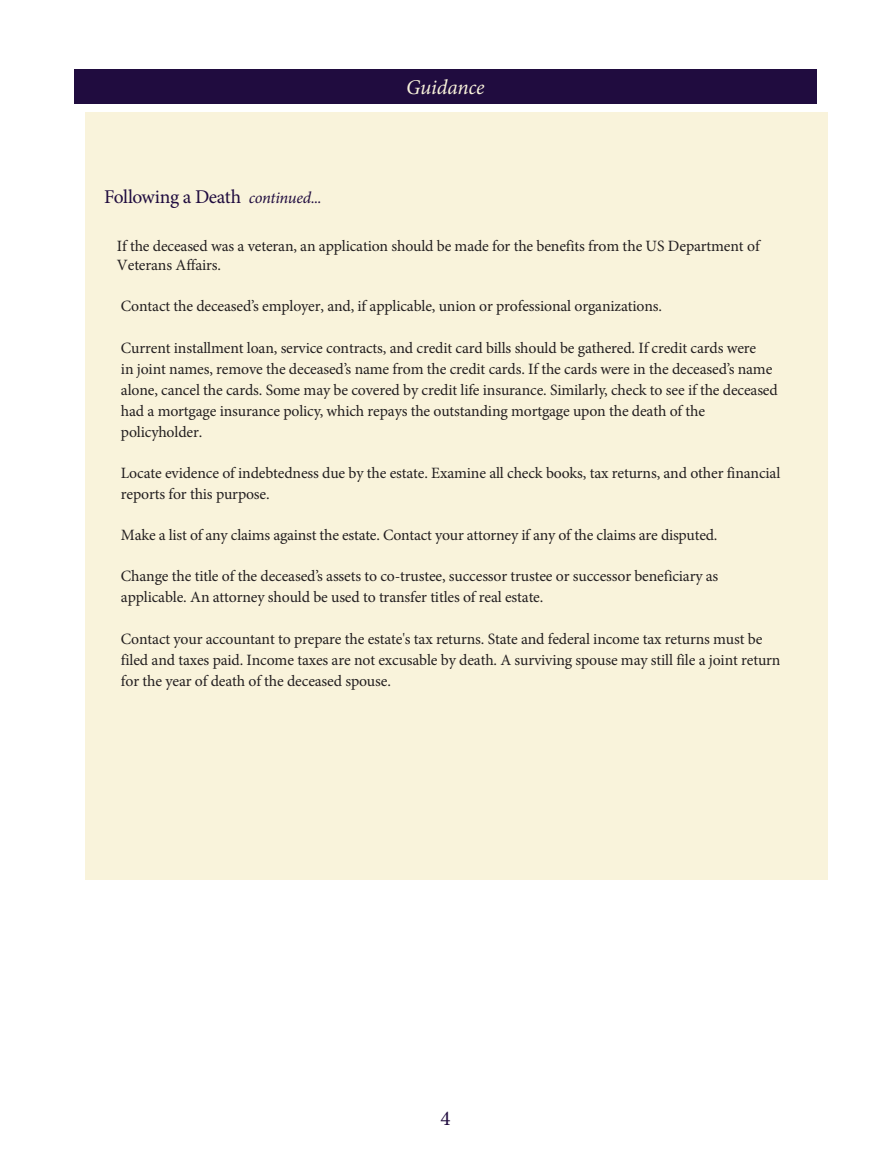
<style>
.page{position:relative;width:891px;height:1161px;background:#fff}
.page>*{position:absolute;margin:0;border:0;box-sizing:border-box;transform-origin:0 0}
.t1{font:italic 21px "Minion Pro";letter-spacing:-.005em;color:#f9f3db}
.t2{font:21px "Minion Pro";color:#200c3f}
.t3{font:19.5px "Minion Pro";letter-spacing:-.025em;color:#200c3f}
.t4{font:15.75px/21px "Minion Pro";letter-spacing:-.01em;color:#231f20}
.s1{font-style:italic;font-size:16.5px}
</style>
<div class="page">
<div style="left:85px;top:112px;width:743px;height:768px;background:#f9f3db"></div>
<div style="left:74px;top:69px;width:743px;height:35px;background:#200c3f"></div>
<p class="t3" style="left:104px;top:184px;width:219px">Following a Death <span class="s1">continued...</span></p>
<h1 class="t1" style="left:406px;top:73px;width:80px">Guidance</h1>
<p class="t4" style="left:117px;top:237px;width:644px;line-height:18.9px">If the deceased was a veteran, an application should be made for the benefits from the US Department of<br>Veterans Affairs.</p>
<p class="t4" style="left:121px;top:296px;width:543px">Contact the deceased’s employer, and, if applicable, union or professional organizations.</p>
<p class="t4" style="left:121px;top:337px;width:658px">Current installment loan, service contracts, and credit card bills should be gathered. If credit cards were<br>in joint names, remove the deceased’s name from the credit cards. If the cards were in the deceased’s name alone, cancel the cards. Some may be covered by credit life insurance. Similarly, check to see if the deceased had a mortgage insurance policy, which repays the outstanding mortgage upon the death of the policyholder.</p>
<p class="t4" style="left:121px;top:462px;width:661px">Locate evidence of indebtedness due by the estate. Examine all check books, tax returns, and other financial reports for this purpose.</p>
<p class="t4" style="left:121px;top:525px;width:598px">Make a list of any claims against the estate. Contact your attorney if any of the claims are disputed.</p>
<p class="t4" style="left:121px;top:566px;width:599px">Change the title of the deceased’s assets to co-trustee, successor trustee or successor beneficiary as applicable. An attorney should be used to transfer titles of real estate.</p>
<p class="t4" style="left:121px;top:628px;width:661px">Contact your accountant to prepare the estate's tax returns. State and federal income tax returns must be filed and taxes paid. Income taxes are not excusable by death. A surviving spouse may still file a joint return for the year of death of the deceased spouse.</p>
<h1 class="t2" style="left:440px;top:1104px;width:12px">4</h1>
</div>
